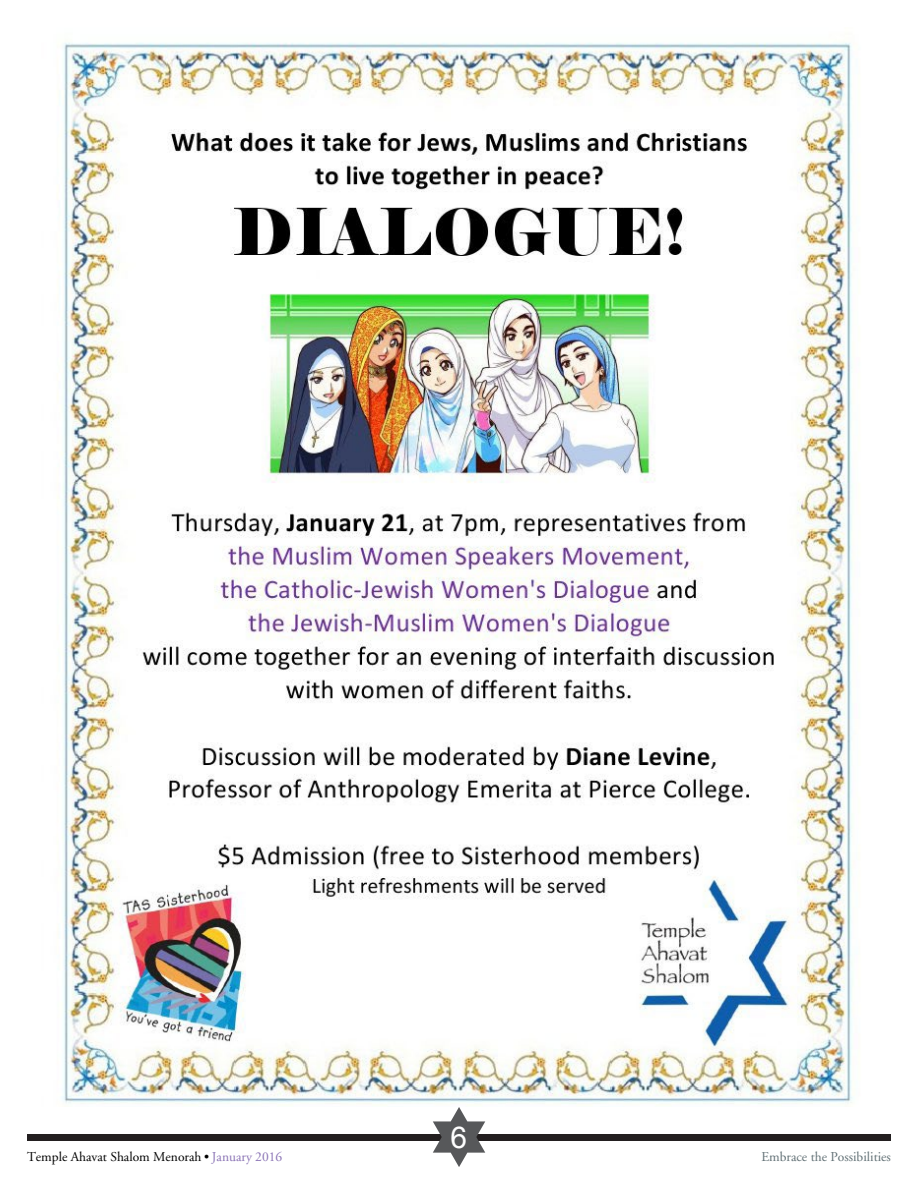
<style>
.page{position:relative;width:918px;height:1188px;background:#fff}
.page>*{position:absolute;margin:0;border:0;box-sizing:border-box;transform-origin:0 0}
.t1{font:30px "Arial";color:#fff}
.t2{font:13.5px "Adobe Garamond";color:#000}
.t3{font:13.5px "Adobe Garamond";color:#617075}
.s1{font-family:"Eurostile"}
.s2{color:#8a73b5}
</style>
<div class="page">
<div style="left:27px;top:1134px;width:864px;height:7px;background:#231f20"></div>
<svg style="left:433px;top:1107px;width:52px;height:60px"></svg>
<img style="left:57px;top:42px;width:796px;height:1062px">
<h1 class="t1" style="left:451px;top:1118px;width:18px">6</h1>
<p class="t2" style="left:27px;top:1149px;width:257px">Temple Ahavat Shalom Menorah <span class="s1">•</span> <span class="s2">January 2016</span></p>
<p class="t3" style="left:761px;top:1149px;width:131px">Embrace the Possibilities</p>
</div>
